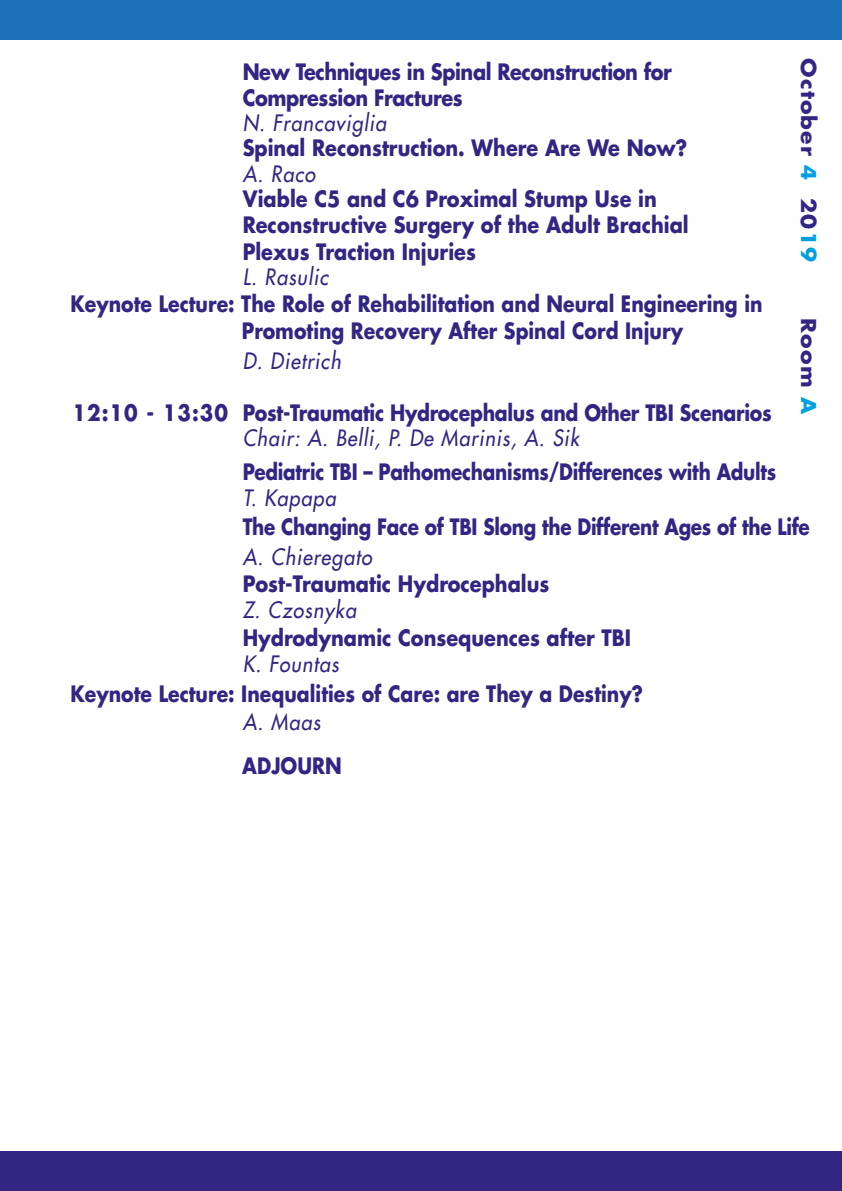
<style>
.page{position:relative;width:842px;height:1191px;background:#fff}
.page>*{position:absolute;margin:0;border:0;box-sizing:border-box;transform-origin:0 0}
.t1{font:700 22px/26.4px "Futura LT";color:#312783;scale:.88 1}
.t2{font:700 22px/26.4px "Futura LT";color:#312783;scale:.86 1}
.t3{font:italic 22px "Futura LT";letter-spacing:.05em;color:#312783;scale:.9 1}
.t4{font:700 22px "Futura LT";color:#312783;scale:.84 1}
.t5{font:700 22px/26.4px "Futura LT";letter-spacing:-.02em;color:#312783;scale:.88 1}
.t6{font:700 22px "Futura LT";color:#312783;scale:.9 1}
.t7{font:700 20px "Futura LT";letter-spacing:.05em;color:#312783;scale:1.1 1}
.s1{color:#009fe3}
</style>
<div class="page">
<div style="left:0;top:0;width:842px;height:40px;background:#1d71b8"></div>
<div style="left:0;top:1151px;width:842px;height:40px;background:#312783"></div>
<p class="t5" style="left:243px;top:58px;width:489px">New Techniques in Spinal Reconstruction for<br>Compression Fractures</p>
<p class="t3" style="left:243px;top:109px;width:161px">N. Francaviglia</p>
<p class="t3" style="left:243px;top:160px;width:82px">A. Raco</p>
<p class="t1" style="left:243px;top:134px;width:507px">Spinal Reconstruction. Where Are We Now?</p>
<p class="t1" style="left:243px;top:185px;width:508px">Viable C5 and C6 Proximal Stump Use in<br>Reconstructive Surgery of the Adult Brachial<br>Plexus Traction Injuries</p>
<p class="t3" style="left:243px;top:263px;width:97px">L. Rasulic</p>
<p class="t2" style="left:242px;top:290px;width:607px;text-indent:-172px">Keynote Lecture: The Role of Rehabilitation and Neural Engineering in<br>Promoting Recovery After Spinal Cord Injury</p>
<p class="t3" style="left:243px;top:346px;width:110px">D. Dietrich</p>
<p class="t6" style="left:73px;top:398px;width:778px">12:10 - 13:30 Post-Traumatic Hydrocephalus and Other TBI Scenarios</p>
<p class="t3" style="left:243px;top:424px;width:375px">Chair: A. Belli, P. De Marinis, A. Sik</p>
<p class="t7" style="left:822px;top:58px;width:186px;rotate:90deg">October <span class="s1">4</span> 20<span class="s1">19</span></p>
<p class="t7" style="left:822px;top:318px;width:88px;rotate:90deg">Room <span class="s1">A</span></p>
<p class="t4" style="left:243px;top:457px;width:637px">Pediatric TBI – Pathomechanisms/Differences with Adults</p>
<p class="t4" style="left:243px;top:512px;width:677px">The Changing Face of TBI Slong the Different Ages of the Life</p>
<p class="t3" style="left:243px;top:484px;width:105px">T. Kapapa</p>
<p class="t3" style="left:243px;top:543px;width:145px">A. Chieregato</p>
<p class="t3" style="left:243px;top:596px;width:128px">Z. Czosnyka</p>
<p class="t1" style="left:243px;top:570px;width:350px">Post-Traumatic Hydrocephalus</p>
<p class="t1" style="left:243px;top:624px;width:443px">Hydrodynamic Consequences after TBI</p>
<p class="t3" style="left:243px;top:650px;width:108px">K. Fountas</p>
<p class="t2" style="left:70px;top:680px;width:667px">Keynote Lecture: Inequalities of Care: are They a Destiny?</p>
<p class="t3" style="left:243px;top:708px;width:88px">A. Maas</p>
<p class="t2" style="left:242px;top:752px;width:117px">ADJOURN</p>
</div>
